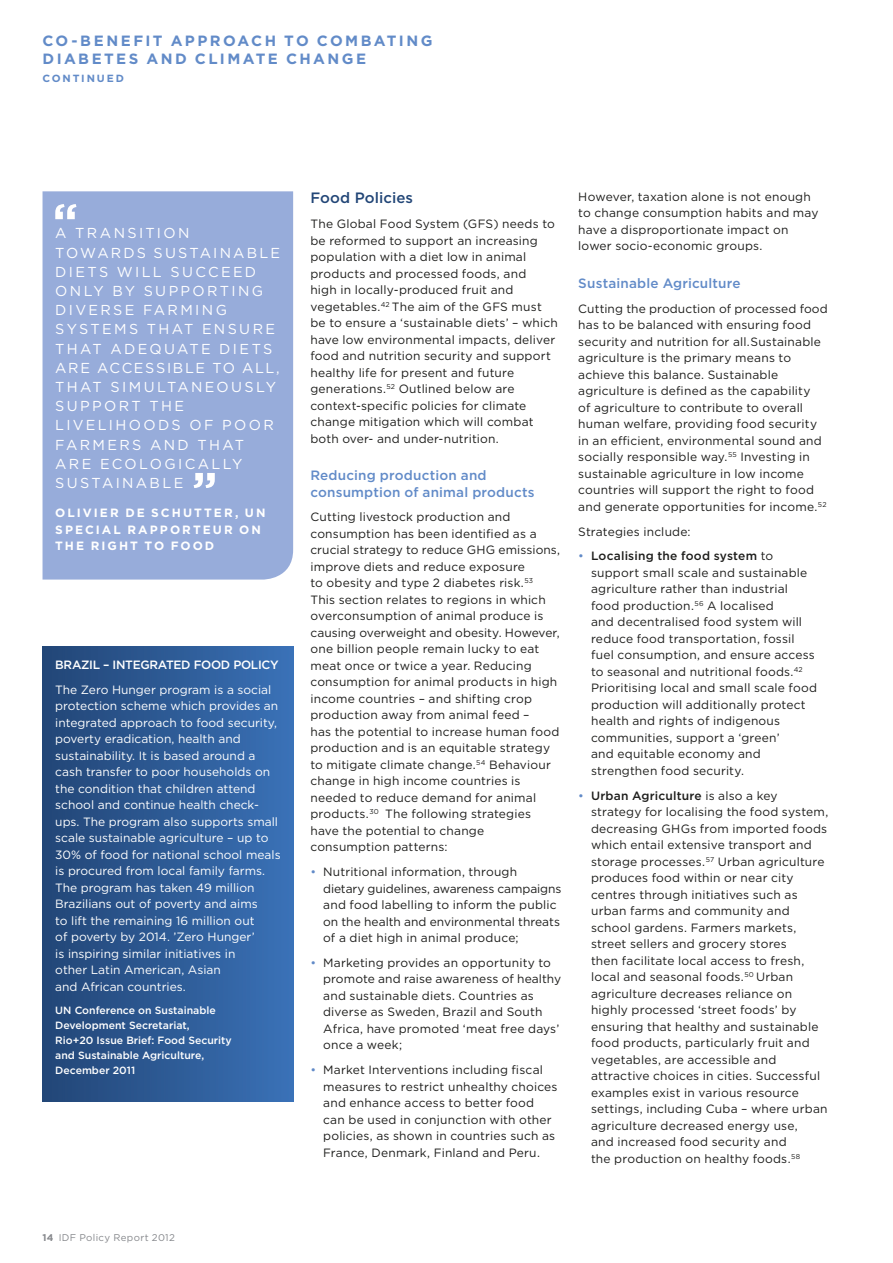
<style>
.page{position:relative;width:893px;height:1263px;background:#fff}
.page>*{position:absolute;margin:0;border:0;box-sizing:border-box;transform-origin:0 0}
.t1{font:500 15px "Gotham";letter-spacing:.005em;color:#224677}
.t2{font:700 14.85px "Gotham";letter-spacing:.16em;color:#628bc8}
.t3{font:14.4px/19.2px "Gotham";letter-spacing:.16em;color:#fff}
.t4{font:500 13.5px/16.5px "Gotham";letter-spacing:.015em;color:#628bc8}
.t5{font:12px/16.5px "Gotham";letter-spacing:.015em;color:#1d1d1b}
.t6{font:12px/16.5px "Gotham";color:#fff}
.t7{font:700 12px/16.5px "Gotham";letter-spacing:.17em;color:#fff}
.t8{font:500 12px "Gotham";letter-spacing:-.025em;color:#fff}
.t9{font:500 10.5px/15px "Gotham";color:#fff}
.t10{font:700 10.35px "Gotham";letter-spacing:.175em;color:#628bc8}
.t11{font:9.75px "Gotham";letter-spacing:.035em;color:#86888c}
.s1{font-weight:700}
.s2{color:#628bc8}
.s3{font-weight:500}
</style>
<div class="page">
<div style="left:43px;top:191px;width:250px;height:388px;background:#97acda"></div>
<svg style="left:55px;top:204px;width:21px;height:15px"></svg>
<svg style="left:194px;top:473px;width:21px;height:15px"></svg>
<div style="left:43px;top:646px;width:250px;height:456px;background:linear-gradient(to right,#224576,#3a71b6)"></div>
<p class="t2" style="left:43px;top:31px;width:51px">CO-BENE</p>
<p class="t2" style="left:133px;top:31px;width:51px">FIT APP</p>
<p class="t2" style="left:210px;top:31px;width:42px">ROACH</p>
<p class="t2" style="left:284px;top:31px;width:75px">TO COMBATING</p>
<p class="t2" style="left:43px;top:49px;width:13px">DIABETES</p>
<p class="t2" style="left:146px;top:49px;width:15px">AND</p>
<p class="t2" style="left:195px;top:49px;width:13px">CLIMATE</p>
<p class="t2" style="left:286px;top:49px;width:15px">CHANGE</p>
<p class="t10" style="left:43px;top:71px;width:83px">CO NTINU ED</p>
<p class="t3" style="left:55px;top:223px;width:136px">A tra nsiti on toward</p>
<p class="t3" style="left:137px;top:243px;width:109px">s su stai nabl</p>
<p class="t3" style="left:271px;top:243px;width:11px">e</p>
<p class="t3" style="left:55px;top:262px;width:74px">di ets will</p>
<p class="t3" style="left:170px;top:262px;width:25px">succ</p>
<p class="t3" style="left:221px;top:262px;width:34px">eed</p>
<p class="t3" style="left:55px;top:281px;width:39px">only</p>
<p class="t3" style="left:112px;top:281px;width:12px">by</p>
<p class="t3" style="left:144px;top:281px;width:24px">supp</p>
<p class="t3" style="left:193px;top:281px;width:70px">or ti ng</p>
<p class="t3" style="left:55px;top:300px;width:11px">div</p>
<p class="t3" style="left:88px;top:300px;width:67px">er se farmi</p>
<p class="t3" style="left:55px;top:300px;width:221px;text-indent:147px">ng system s that ensur e that ad equate di ets ar e acc</p>
<p class="t3" style="left:134px;top:358px;width:43px">essibl</p>
<p class="t3" style="left:196px;top:358px;width:58px">e to all</p>
<p class="t3" style="left:276px;top:358px;width:5px">,</p>
<p class="t3" style="left:55px;top:377px;width:79px">that simul</p>
<p class="t3" style="left:167px;top:377px;width:100px">ta neou sly</p>
<p class="t3" style="left:55px;top:396px;width:24px">supp</p>
<p class="t3" style="left:104px;top:396px;width:81px">or t the</p>
<p class="t3" style="left:55px;top:415px;width:10px">liv</p>
<p class="t3" style="left:86px;top:415px;width:22px">elih</p>
<p class="t3" style="left:129px;top:415px;width:142px">oods of p oor</p>
<p class="t3" style="left:55px;top:435px;width:13px">farm</p>
<p class="t3" style="left:55px;top:435px;width:190px;text-indent:52px">ers and that ar e ecologically<br>su stai nabl</p>
<p class="t3" style="left:174px;top:473px;width:11px">e</p>
<p class="t7" style="left:55px;top:505px;width:210px">OLIVIER D E SCHU TTER , UN<br>SPECIAL RAPPOR TEUR</p>
<p class="t7" style="left:239px;top:521px;width:23px">O N</p>
<p class="t7" style="left:55px;top:538px;width:161px">THE RIGHT TO FOO D</p>
<p class="t8" style="left:55px;top:657px;width:80px">Brazil – Integrated</p>
<p class="t8" style="left:194px;top:657px;width:18px">Food</p>
<p class="t8" style="left:233px;top:657px;width:17px">Policy</p>
<p class="t6" style="left:55px;top:681px;width:227px">The Zero Hunger program is a social protection scheme which provides an integrated approach to food security, poverty eradication, health and sustainability. It is based around a cash transfer to poor households on the condition that children attend school and continue health check&shy;ups. The program also supports small scale sustainable agriculture – up to 30% of food for national school meals is procured from local family farms.<br>The program has taken 49 million Brazilians out of poverty and aims<br>to lift the remaining 16 million out<br>of poverty by 2014. ’Zero Hunger’<br>is inspiring similar initiatives in<br>other Latin American, Asian<br>and African countries.</p>
<p class="t9" style="left:55px;top:1003px;width:178px">UN Conference on Sustainable<br>Development Secretariat,<br>Rio+20 Issue Brief: Food Security and Sustainable Agriculture,<br>December 2011</p>
<p class="t11" style="left:43px;top:1231px;width:134px"><span class="s1">14</span> IDF Policy Report 2012</p>
<p class="t1" style="left:310px;top:188px;width:104px">Food Policies</p>
<p class="t5" style="left:310px;top:215px;width:249px">The Global Food System (GFS) needs to be reformed to support an increasing population with a diet low in animal products and processed foods, and<br>high in locally-produced fruit and vegetables.<sup>42</sup> The aim of the GFS must be to ensure a ‘sustainable diets’ – which have low environmental impacts, deliver food and nutrition security and support healthy life for present and future generations.<sup>52</sup> Outlined below are context-specific policies for climate change mitigation which will combat both over- and under-nutrition.</p>
<p class="t4" style="left:310px;top:467px;width:226px">Reducing production and consumption of animal products</p>
<p class="t5" style="left:310px;top:509px;width:251px">Cutting livestock production and consumption has been identified as a crucial strategy to reduce GHG emissions, improve diets and reduce exposure<br>to obesity and type 2 diabetes risk.<sup>53<br></sup>This section relates to regions in which overconsumption of animal produce is causing overweight and obesity. However, one billion people remain lucky to eat meat once or twice a year. Reducing consumption for animal products in high income countries – and shifting crop production away from animal feed –<br>has the potential to increase human food production and is an equitable strategy to mitigate climate change.<sup>54</sup> Behaviour change in high income countries is needed to reduce demand for animal products.<sup>30</sup> The following strategies have the potential to change consumption patterns:</p>
<p class="t5" style="left:323px;top:863px;width:240px;text-indent:-13px"><span class="s2">•</span> N utritional information, through dietary guidelines, awareness campaigns and food labelling to inform the public on the health and environmental threats of a diet high in animal produce;</p>
<p class="t5" style="left:323px;top:954px;width:239px;text-indent:-13px"><span class="s2">•</span> Marketing provides an opportunity to promote and raise awareness of healthy and sustainable diets. Countries as diverse as Sweden, Brazil and South Africa, have promoted ‘meat free days’ once a week;</p>
<p class="t5" style="left:323px;top:1061px;width:236px;text-indent:-13px"><span class="s2">•</span> Market Interventions including fiscal measures to restrict unhealthy choices and enhance access to better food can be used in conjunction with other policies, as shown in countries such as France, Denmark, Finland and Peru.</p>
<p class="t5" style="left:578px;top:188px;width:242px">However, taxation alone is not enough to change consumption habits and may have a disproportionate impact on lower socio-economic groups.</p>
<p class="t4" style="left:578px;top:275px;width:164px">Sustainable Agriculture</p>
<p class="t5" style="left:578px;top:300px;width:251px">Cutting the production of processed food has to be balanced with ensuring food security and nutrition for all.Sustainable agriculture is the primary means to achieve this balance. Sustainable agriculture is defined as the capability<br>of agriculture to contribute to overall human welfare, providing food security in an efficient, environmental sound and socially responsible way.<sup>55</sup> Investing in sustainable agriculture in low income countries will support the right to food and generate opportunities for income.<sup>52</sup></p>
<p class="t5" style="left:578px;top:523px;width:114px">Strategies include:</p>
<p class="t5" style="left:591px;top:547px;width:227px;text-indent:-13px"><span class="s2">•</span> <span class="s3">Localising the food system</span> to support small scale and sustainable agriculture rather than industrial food production.<sup>56</sup> A localised<br>and decentralised food system will reduce food transportation, fossil fuel consumption, and ensure access to seasonal and nutritional foods.<sup>42<br></sup>Prioritising local and small scale food production will additionally protect health and rights of indigenous communities, support a ‘green’<br>and equitable economy and strengthen food security.</p>
<p class="t5" style="left:591px;top:787px;width:239px;text-indent:-13px"><span class="s2">•</span> <span class="s3">Urban Agriculture</span> is also a key strategy for localising the food system, decreasing GHGs from imported foods which entail extensive transport and storage processes.<sup>57</sup> Urban agriculture produces food within or near city centres through initiatives such as urban farms and community and school gardens. Farmers markets, street sellers and grocery stores<br>then facilitate local access to fresh, local and seasonal foods.<sup>50</sup> Urban agriculture decreases reliance on highly processed ‘street foods’ by ensuring that healthy and sustainable food products, particularly fruit and vegetables, are accessible and attractive choices in cities. Successful examples exist in various resource settings, including Cuba – where urban agriculture decreased energy use,<br>and increased food security and<br>the production on healthy foods.<sup>58</sup></p>
</div>
